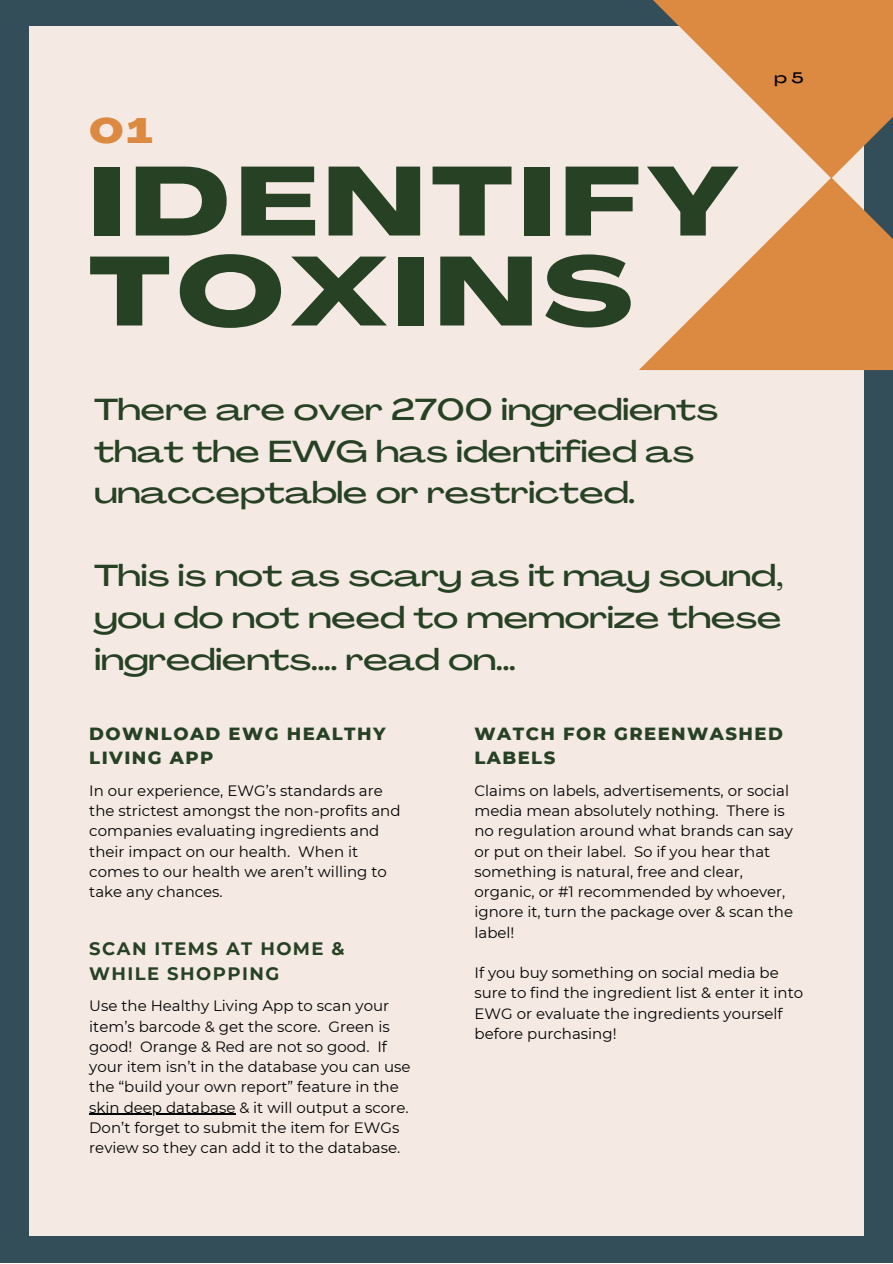
<style>
.page{position:relative;width:893px;height:1264px;background:#fff}
.page>*{position:absolute;margin:0;border:0;box-sizing:border-box;transform-origin:0 0}
.t1{font:800 96.15px "Agrandir Grand";letter-spacing:.07em;color:#274125}
.t2{font:800 34.95px "Agrandir Grand";color:#dc8a41}
.t3{font:500 30px/41.5px "Agrandir Grand";color:#274125}
.t4{font:800 18px/24.8px "Montserrat";letter-spacing:.08em;color:#274125}
.t5{font:700 18px/24.8px "Montserrat";letter-spacing:.08em;color:#274125}
.t6{font:15px/20.2px "Montserrat";color:#000}
.t7{font:500 15px "Agrandir Grand";color:#000}
</style>
<div class="page">
<div style="left:0;top:0;width:892px;height:1262px;background:#334e58"></div>
<div style="left:29px;top:26px;width:834px;height:1209px;background:#f5eae3"></div>
<hr style="left:89px;top:1113px;width:146px;height:1px;background:#000">
<svg style="left:639px;top:0;width:253px;height:370px;fill:#dc8a41"></svg>
<p class="t2" style="left:89px;top:117px;width:65px">01</p>
<p class="t1" style="left:89px;top:163px;width:651px">IDENTIFY</p>
<p class="t1" style="left:89px;top:253px;width:545px">TOXINS</p>
<p class="t3" style="left:94px;top:391px;width:625px">There are over 2700 ingredients that the EWG has identified as unacceptable or restricted.</p>
<p class="t7" style="left:774px;top:72px;width:30px">p 5</p>
<p class="t3" style="left:94px;top:558px;width:690px;text-align:justify">This is not as scary as it may sound, you do not need to memorize these ingredients.... read on...</p>
<p class="t4" style="left:89px;top:720px;width:298px">DOWNLOAD EWG HEALTHY<br>LIVING APP</p>
<p class="t6" style="left:89px;top:780px;width:313px">In our experience, EWG’s standards are the strictest amongst the non-profits and companies evaluating ingredients and their impact on our health. When it comes to our health we aren’t willing to take any chances.</p>
<p class="t5" style="left:89px;top:936px;width:257px">SCAN ITEMS AT HOME &amp;<br>WHILE SHOPPING</p>
<p class="t6" style="left:89px;top:995px;width:323px">Use the Healthy Living App to scan your item’s barcode &amp; get the score. Green is good! Orange &amp; Red are not so good. If your item isn’t in the database you can use the “build your own report” feature in the skin deep database &amp; it will output a score.<br>Don’t forget to submit the item for EWGs review so they can add it to the database.</p>
<p class="t4" style="left:474px;top:720px;width:310px">WATCH FOR GREENWASHED<br>LABELS</p>
<p class="t6" style="left:474px;top:780px;width:320px">Claims on labels, advertisements, or social media mean absolutely nothing. There is no regulation around what brands can say or put on their label. So if you hear that something is natural, free and clear, organic, or #1 recommended by whoever, ignore it, turn the package over &amp; scan the label!</p>
<p class="t6" style="left:474px;top:962px;width:330px">If you buy something on social media be sure to find the ingredient list &amp; enter it into EWG or evaluate the ingredients yourself before purchasing!</p>
</div>
